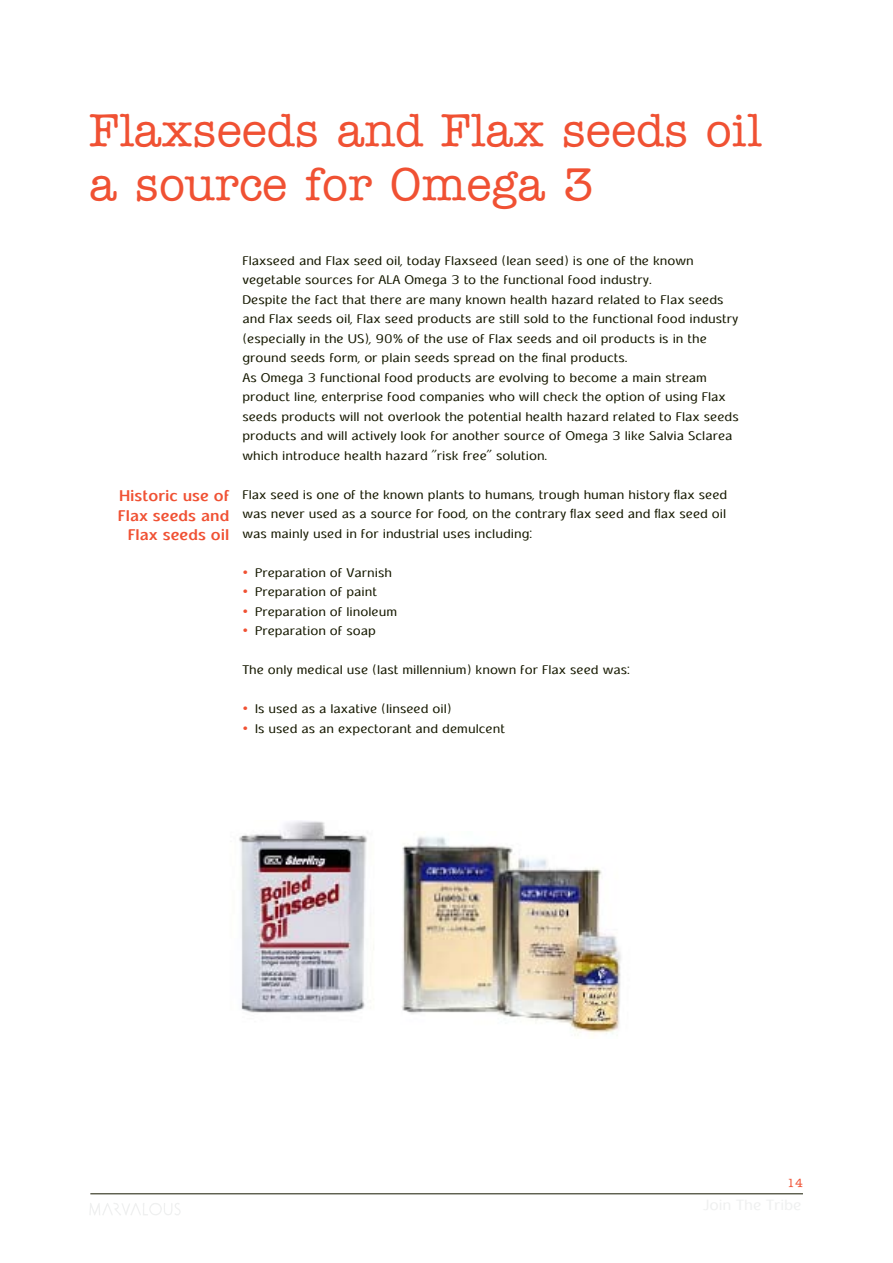
<style>
.page{position:relative;width:893px;height:1263px;background:#fff}
.page>*{position:absolute;margin:0;border:0;box-sizing:border-box;transform-origin:0 0}
.t1{font:500 46.5px/54px "American Typewriter";color:#f05133}
.t2{font:700 15.75px/19.5px "Typogarph";color:#f05133;text-align:right}
.t3{font:12.75px/19.5px "Typogarph";color:#161900}
.t4{font:500 12px "American Typewriter";color:#f05133}
.s1{color:#f05133}
</style>
<div class="page">
<hr style="left:90px;top:1193px;width:713px;height:1px;background:#161900">
<svg style="left:89px;top:1203px;width:92px;height:12px"></svg>
<img style="left:239px;top:821px;width:135px;height:192px">
<img style="left:402px;top:836px;width:219px;height:199px">
<h1 class="t1" style="left:89px;top:104px;width:674px">Flaxseeds and Flax seeds oil a source for Omega 3</h1>
<p class="t2" style="left:118px;top:487px;width:113px">Historic use of<br>Flax seeds and<br>Flax seeds oil</p>
<p class="t3" style="left:242px;top:251px;width:498px">Flaxseed and Flax seed oil, today Flaxseed (lean seed) is one of the known vegetable sources for ALA Omega 3 to the functional food industry.<br>Despite the fact that there are many known health hazard related to Flax seeds and Flax seeds oil, Flax seed products are still sold to the functional food industry (especially in the US), 90% of the use of Flax seeds and oil products is in the ground seeds form, or plain seeds spread on the final products.<br>As Omega 3 functional food products are evolving to become a main stream product line, enterprise food companies who will check the option of using Flax seeds products will not overlook the potential health hazard related to Flax seeds products and will actively look for another source of Omega 3 like Salvia Sclarea which introduce health hazard “risk free” solution.</p>
<p class="t3" style="left:242px;top:485px;width:486px;text-align:justify">Flax seed is one of the known plants to humans, trough human history flax seed was never used as a source for food, on the contrary flax seed and flax seed oil was mainly used in for industrial uses including:</p>
<p class="t3" style="left:242px;top:563px;width:151px"><span class="s1">•</span> Preparation of Varnish</p>
<p class="t3" style="left:242px;top:583px;width:136px"><span class="s1">•</span> Preparation of paint</p>
<p class="t3" style="left:242px;top:602px;width:156px"><span class="s1">•</span> Preparation of linoleum</p>
<p class="t3" style="left:242px;top:622px;width:135px"><span class="s1">•</span> Preparation of soap</p>
<p class="t3" style="left:242px;top:661px;width:389px">The only medical use (last millennium) known for Flax seed was:</p>
<p class="t3" style="left:242px;top:700px;width:211px"><span class="s1">•</span> Is used as a laxative (linseed oil)</p>
<p class="t3" style="left:242px;top:719px;width:264px"><span class="s1">•</span> Is used as an expectorant and demulcent</p>
<p class="t4" style="left:787px;top:1176px;width:17px">14</p>
</div>
